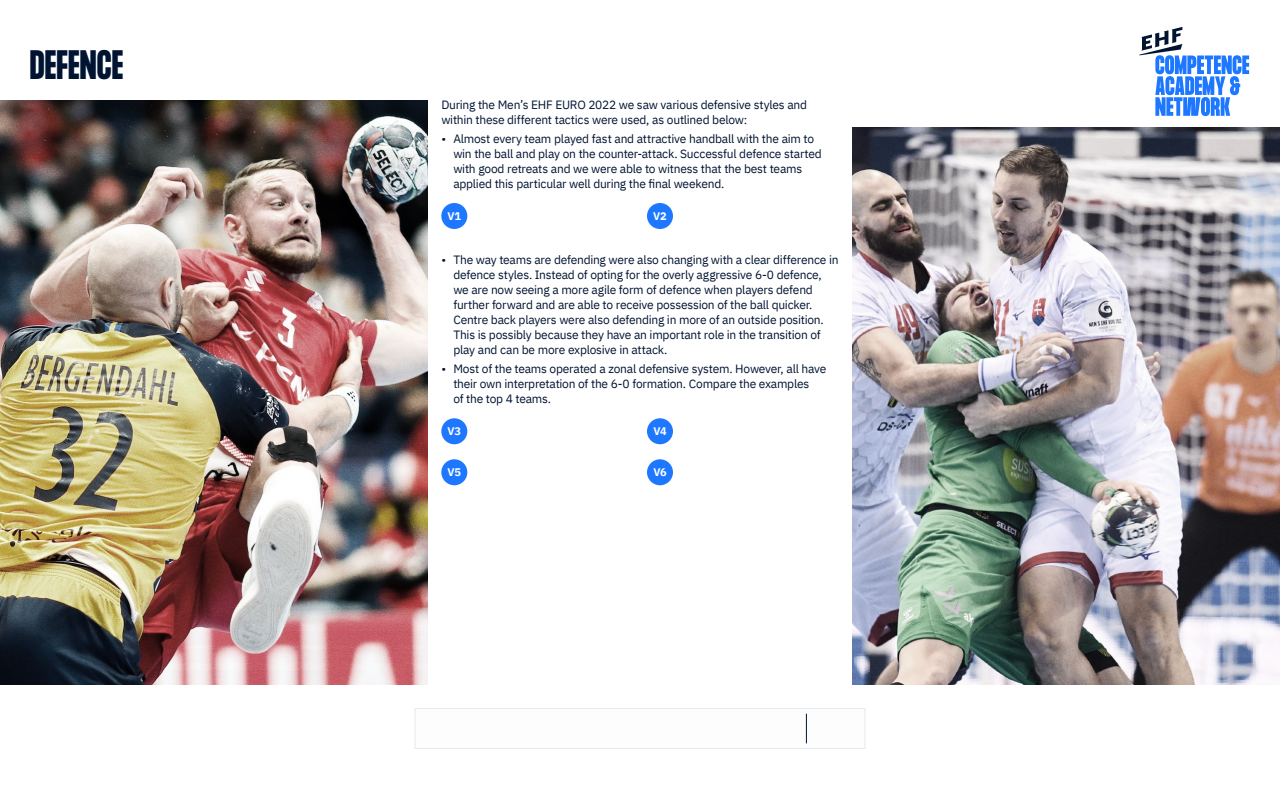
<style>
.page{position:relative;width:1280px;height:800px;background:#fff}
.page>*{position:absolute;margin:0;border:0;box-sizing:border-box;transform-origin:0 0}
.t1{font:700 36px "Formula Condensed";letter-spacing:.02em;color:#001432}
.t2{font:12px/15px "IBM Plex Sans";letter-spacing:-.02em;color:#001432}
.t3{font:700 11px "IBM Plex Sans";letter-spacing:-.01em;color:#fff}
</style>
<div class="page">
<svg style="left:806px;top:714px;width:1px;height:29px"></svg>
<svg style="left:1139px;top:27px;width:110px;height:89px"></svg>
<img style="left:0;top:100px;width:427px;height:585px">
<div style="left:441px;top:203px;width:26px;height:26px;background:#1e78ff;border-radius:50%"></div>
<div style="left:647px;top:203px;width:26px;height:26px;background:#1e78ff;border-radius:50%"></div>
<div style="left:441px;top:418px;width:26px;height:26px;background:#1e78ff;border-radius:50%"></div>
<div style="left:441px;top:459px;width:26px;height:26px;background:#1e78ff;border-radius:50%"></div>
<div style="left:647px;top:418px;width:26px;height:26px;background:#1e78ff;border-radius:50%"></div>
<div style="left:647px;top:459px;width:26px;height:26px;background:#1e78ff;border-radius:50%"></div>
<img style="left:853px;top:128px;width:427px;height:557px">
<h1 class="t1" style="left:30px;top:43px;width:95px">DEFENCE</h1>
<p class="t2" style="left:441px;top:97px;width:367px">During the Men’s EHF EURO 2022 we saw various defensive styles and within these different tactics were used, as outlined below:</p>
<p class="t2" style="left:453px;top:131px;width:370px;text-indent:-12px">• Almost every team played fast and attractive handball with the aim to win the ball and play on the counter-attack. Successful defence started with good retreats and we were able to witness that the best teams applied this particular well during the final weekend.</p>
<p class="t3" style="left:448px;top:207px;width:15px">V1</p>
<p class="t3" style="left:653px;top:207px;width:15px">V2</p>
<p class="t2" style="left:453px;top:252px;width:387px;text-indent:-12px">• The way teams are defending were also changing with a clear difference in defence styles. Instead of opting for the overly aggressive 6-0 defence, we are now seeing a more agile form of defence when players defend further forward and are able to receive possession of the ball quicker.<br>Centre back players were also defending in more of an outside position.<br>This is possibly because they have an important role in the transition of play and can be more explosive in attack.</p>
<p class="t2" style="left:453px;top:361px;width:375px;text-indent:-12px">• Most of the teams operated a zonal defensive system. However, all have their own interpretation of the 6-0 formation. Compare the examples<br>of the top 4 teams.</p>
<p class="t3" style="left:447px;top:423px;width:15px">V3</p>
<p class="t3" style="left:448px;top:464px;width:15px">V5</p>
<p class="t3" style="left:653px;top:423px;width:15px">V4</p>
<p class="t3" style="left:653px;top:464px;width:15px">V6</p>
</div>
